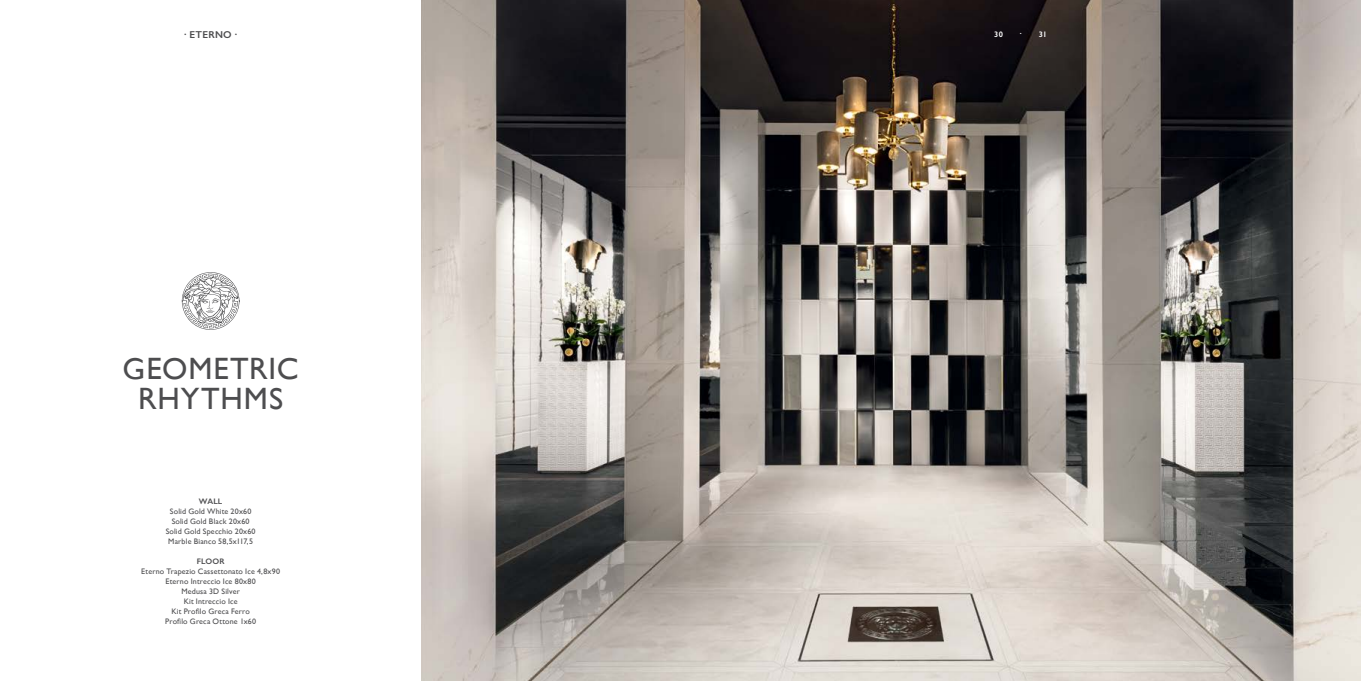
<style>
.page{position:relative;width:1361px;height:681px;background:#fff}
.page>*{position:absolute;margin:0;border:0;box-sizing:border-box;transform-origin:0 0}
.t1{font:30.8px/29.3px "Gill Sans";letter-spacing:.025em;color:#4d4d4f;text-align:center}
.t2{font:600 10px "Gill Sans";letter-spacing:.025em;color:#4d4d4f}
.t3{font:8px/10px "Gill Sans";letter-spacing:.02em;color:#4d4d4f;text-align:center}
.t4{font:600 8px "Gill Sans";letter-spacing:.02em;color:#4d4d4f}
.t5{font:600 8px "Gill Sans";color:#fff}
</style>
<div class="page">
<img style="left:421px;top:0;width:940px;height:680px">
<svg style="left:182px;top:272px;width:58px;height:58px"></svg>
<p class="t2" style="left:184px;top:28px;width:55px">. ETERNO .</p>
<p class="t5" style="left:994px;top:29px;width:10px">30</p>
<p class="t5" style="left:1038px;top:29px;width:10px">31</p>
<p class="t5" style="left:1019px;top:27px;width:3px">.</p>
<h1 class="t1" style="left:123px;top:354px;width:178px">GEOMETRIC<br>RHYTHMS</h1>
<p class="t4" style="left:199px;top:496px;width:25px">WALL</p>
<p class="t3" style="left:166px;top:506px;width:91px">Solid Gold White 20x60<br>Solid Gold Black 20x60<br>Solid Gold Specchio 20x60<br>Marble Bianco 58,5x117,5</p>
<p class="t4" style="left:197px;top:556px;width:29px">FLOOR</p>
<p class="t3" style="left:141px;top:566px;width:140px">Eterno Trapezio Cassettonato Ice 4,8x90<br>Eterno Intreccio Ice 80x80<br>Medusa 3D Silver<br>Kit Intreccio Ice<br>Kit Profilo Greca Ferro<br>Profilo Greca Ottone 1x60</p>
</div>
